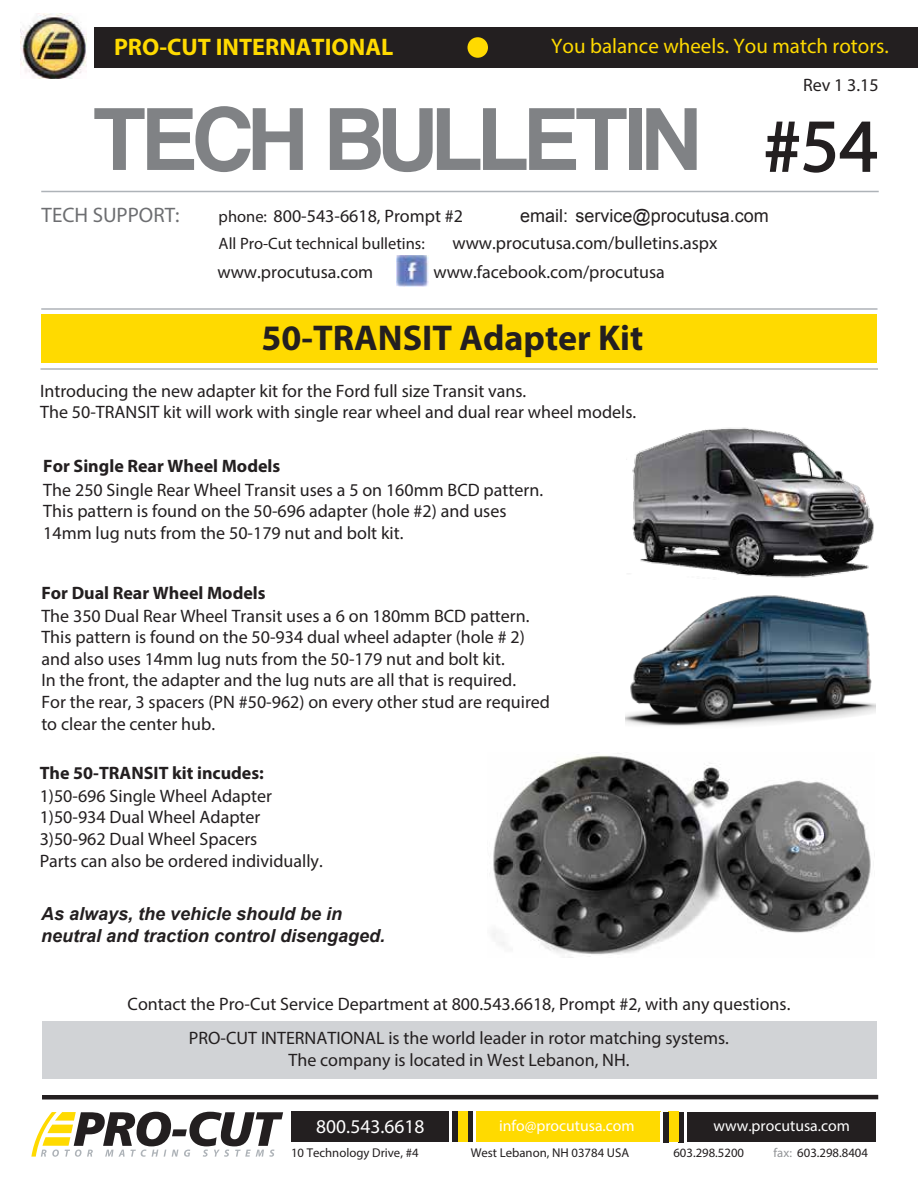
<style>
.page{position:relative;width:918px;height:1188px;background:#fff}
.page>*{position:absolute;margin:0;border:0;box-sizing:border-box;transform-origin:0 0}
.t1{font:93px "Coolvetica Rg";color:#808285}
.t2{font:75px "Myriad Pro";color:#231f20}
.t3{font:700 36px "Myriad Pro";color:#231f20}
.t4{font:700 24px "Myriad Pro";color:#ffda00}
.t5{font:21px "Myriad Pro";color:#ffda00}
.t6{font:21px "Myriad Pro";color:#6d6e71}
.t7{font:19.5px "Myriad Pro";color:#fff}
.t8{font:18px/21.6px "Myriad Pro";color:#231f20}
.t9{font:700 18px "Myriad Pro";color:#231f20}
.t10{font:italic 700 18px/21.6px "Arial";color:#231f20}
.t11{font:18px "Arial";color:#231f20}
.t12{font:16.5px "Myriad Pro";color:#231f20}
.t13{font:15.75px "Myriad Pro";color:#fff}
.t14{font:12.75px "Myriad Pro";color:#231f20}
.s1{font-size:16.5px}
.s2{color:#939598}
</style>
<div class="page">
<div style="left:42px;top:314px;width:835px;height:49px;background:#ffda00"></div>
<div style="left:42px;top:1021px;width:834px;height:57px;background:#d1d3d6"></div>
<div style="left:42px;top:1095px;width:836px;height:5px;background:#231f20"></div>
<div style="left:94px;top:27px;width:824px;height:41px;background:#231f20"></div>
<div style="left:468px;top:37px;width:20px;height:21px;background:#ffda00;border-radius:50%"></div>
<img style="left:21px;top:14px;width:66px;height:65px">
<div style="left:475px;top:1112px;width:186px;height:30px;background:#ffda00"></div>
<div style="left:685px;top:1112px;width:191px;height:30px;background:#231f20"></div>
<svg style="left:31px;top:1112px;width:252px;height:45px"></svg>
<div style="left:292px;top:1111px;width:158px;height:31px;background:#231f20"></div>
<hr style="left:473px;top:1112px;width:3px;height:30px;background:#fff">
<div style="left:468px;top:1112px;width:5px;height:30px;background:#231f20"></div>
<div style="left:458px;top:1112px;width:10px;height:30px;background:#ffda00"></div>
<div style="left:452px;top:1112px;width:6px;height:30px;background:#231f20"></div>
<hr style="left:660px;top:1112px;width:3px;height:30px;background:#fff">
<hr style="left:684px;top:1112px;width:3px;height:30px;background:#fff">
<div style="left:679px;top:1112px;width:5px;height:30px;background:#231f20"></div>
<div style="left:669px;top:1112px;width:10px;height:30px;background:#ffda00"></div>
<div style="left:663px;top:1112px;width:6px;height:30px;background:#231f20"></div>
<hr style="left:41px;top:308px;width:837px;height:2px;background:#aeb3b8">
<hr style="left:40px;top:368px;width:838px;height:2px;background:#aeb3b8">
<hr style="left:41px;top:191px;width:838px;height:1px;background:#aeb3b8">
<img style="left:396px;top:255px;width:32px;height:31px">
<svg style="left:765px;top:121px;width:112px;height:52px"></svg>
<img style="left:626px;top:595px;width:250px;height:131px">
<img style="left:632px;top:427px;width:242px;height:151px">
<img style="left:492px;top:755px;width:379px;height:203px">
<h3 class="t4" style="left:114px;top:31px;width:281px">PRO-CUT INTERNATIONAL</h3>
<p class="t5" style="left:551px;top:33px;width:339px">You balance wheels. You match rotors.</p>
<p class="t8" style="left:803px;top:74px;width:77px">Rev 1 3.15</p>
<h1 class="t1" style="left:94px;top:84px;width:606px">TECH BULLETIN</h1>
<h2 class="t2" style="left:764px;top:100px;width:116px">#54</h2>
<p class="t6" style="left:42px;top:202px;width:139px">TECH SUPPORT:</p>
<p class="t8" style="left:219px;top:205px;width:246px"><span class="s1">phone:</span> 800-543-6618, Prompt #2</p>
<p class="t11" style="left:520px;top:204px;width:250px">email: service@procutusa.com</p>
<p class="t12" style="left:219px;top:233px;width:208px">All Pro-Cut technical bulletins:</p>
<p class="t8" style="left:452px;top:232px;width:267px">www.procutusa.com/bulletins.aspx</p>
<p class="t8" style="left:218px;top:261px;width:157px">www.procutusa.com</p>
<p class="t8" style="left:433px;top:261px;width:233px">www.facebook.com/procutusa</p>
<h3 class="t3" style="left:262px;top:315px;width:383px">50-TRANSIT Adapter Kit</h3>
<p class="t8" style="left:40px;top:379px;width:598px">Introducing the new adapter kit for the Ford full size Transit vans.<br>The 50-TRANSIT kit will work with single rear wheel and dual rear wheel models.</p>
<p class="t9" style="left:43px;top:454px;width:239px">For Single Rear Wheel Models</p>
<p class="t8" style="left:43px;top:479px;width:501px">The 250 Single Rear Wheel Transit uses a 5 on 160mm BCD pattern.<br>This pattern is found on the 50-696 adapter (hole #2) and uses<br>14mm lug nuts from the 50-179 nut and bolt kit.</p>
<p class="t9" style="left:41px;top:581px;width:226px">For Dual Rear Wheel Models</p>
<p class="t8" style="left:41px;top:604px;width:510px">The 350 Dual Rear Wheel Transit uses a 6 on 180mm BCD pattern.<br>This pattern is found on the 50-934 dual wheel adapter (hole # 2) and also uses 14mm lug nuts from the 50-179 nut and bolt kit.<br>In the front, the adapter and the lug nuts are all that is required.<br>For the rear, 3 spacers (PN #50-962) on every other stud are required to clear the center hub.</p>
<p class="t9" style="left:40px;top:761px;width:226px">The 50-TRANSIT kit incudes:</p>
<p class="t8" style="left:40px;top:785px;width:285px">1)50-696 Single Wheel Adapter<br>1)50-934 Dual Wheel Adapter<br>3)50-962 Dual Wheel Spacers<br>Parts can also be ordered individually.</p>
<p class="t10" style="left:41px;top:904px;width:346px">As always, the vehicle should be in neutral and traction control disengaged.</p>
<p class="t8" style="left:128px;top:993px;width:664px">Contact the Pro-Cut Service Department at 800.543.6618, Prompt #2, with any questions.</p>
<p class="t8" style="left:189px;top:1027px;width:542px;text-align:center">PRO-CUT INTERNATIONAL is the world leader in rotor matching systems.<br>The company is located in West Lebanon, NH.</p>
<p class="t7" style="left:316px;top:1114px;width:110px">800.543.6618</p>
<p class="t13" style="left:499px;top:1116px;width:137px">info@procutusa.com</p>
<p class="t13" style="left:714px;top:1116px;width:138px">www.procutusa.com</p>
<p class="t14" style="left:291px;top:1145px;width:129px">10 Technology Drive, #4</p>
<p class="t14" style="left:471px;top:1145px;width:160px">West Lebanon, NH 03784 USA</p>
<p class="t14" style="left:673px;top:1145px;width:72px">603.298.5200</p>
<p class="t14" style="left:774px;top:1145px;width:96px"><span class="s2">fax:</span> 603.298.8404</p>
</div>
